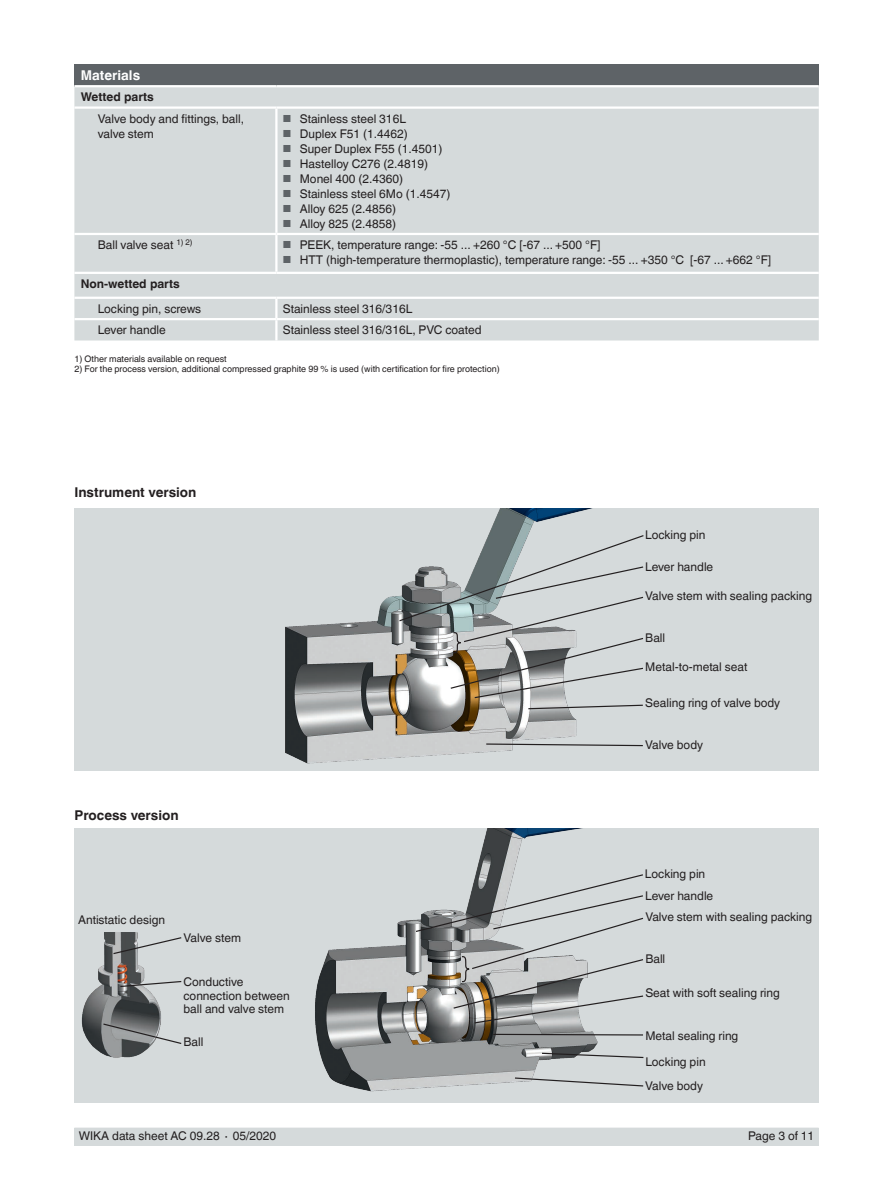
<style>
.page{position:relative;width:893px;height:1188px;background:#fff}
.page>*{position:absolute;margin:0;border:0;box-sizing:border-box;transform-origin:0 0}
.t1{font:700 13.5px "Helvetica World";color:#231f20}
.t2{font:700 13.5px "Helvetica World";color:#fff}
.t3{font:12px/13.5px "Helvetica World";color:#231f20}
.t4{font:700 12px "Helvetica World";color:#231f20}
.t5{font:9px "Helvetica World";color:#231f20}
.s1{font-size:10.2px;color:#5e6367}
</style>
<div class="page">
<div style="left:74px;top:1128px;width:745px;height:17px;background:#d5dadb"></div>
<div style="left:74px;top:508px;width:745px;height:263px;background:#d5dadb"></div>
<div style="left:74px;top:829px;width:745px;height:274px;background:#d5dadb"></div>
<img style="left:285px;top:508px;width:308px;height:256px">
<img style="left:315px;top:829px;width:283px;height:263px">
<img style="left:81px;top:932px;width:80px;height:126px">
<div style="left:74px;top:64px;width:745px;height:22px;background:#5e6367"></div>
<div style="left:74px;top:87px;width:745px;height:254px;background:#d5dadb"></div>
<hr style="left:275px;top:235px;width:3px;height:37px;background:#fff">
<hr style="left:275px;top:109px;width:3px;height:124px;background:#fff">
<hr style="left:74px;top:233px;width:202px;height:2px;background:#fff">
<hr style="left:74px;top:272px;width:202px;height:2px;background:#fff">
<hr style="left:276px;top:272px;width:543px;height:2px;background:#fff">
<hr style="left:74px;top:85px;width:202px;height:2px;background:#fff">
<hr style="left:276px;top:85px;width:543px;height:2px;background:#fff">
<hr style="left:74px;top:106px;width:202px;height:3px;background:#fff">
<hr style="left:276px;top:106px;width:543px;height:3px;background:#fff">
<hr style="left:74px;top:297px;width:202px;height:2px;background:#fff">
<hr style="left:275px;top:299px;width:3px;height:19px;background:#fff">
<hr style="left:276px;top:233px;width:543px;height:2px;background:#fff">
<hr style="left:276px;top:297px;width:543px;height:2px;background:#fff">
<hr style="left:276px;top:318px;width:543px;height:2px;background:#fff">
<hr style="left:74px;top:318px;width:202px;height:2px;background:#fff">
<hr style="left:275px;top:320px;width:3px;height:21px;background:#fff">
<svg style="left:514px;top:1077px;width:130px;height:10px"></svg>
<svg style="left:492px;top:1033px;width:151px;height:3px"></svg>
<svg style="left:485px;top:743px;width:158px;height:4px"></svg>
<svg style="left:398px;top:534px;width:246px;height:176px"></svg>
<svg style="left:415px;top:873px;width:229px;height:151px"></svg>
<svg style="left:541px;top:1052px;width:103px;height:7px"></svg>
<svg style="left:119px;top:980px;width:63px;height:8px"></svg>
<svg style="left:112px;top:936px;width:70px;height:19px"></svg>
<svg style="left:102px;top:1023px;width:80px;height:22px"></svg>
<p class="t2" style="left:81px;top:67px;width:61px">Materials</p>
<p class="t4" style="left:81px;top:90px;width:75px">Wetted parts</p>
<p class="t3" style="left:98px;top:111px;width:148px;line-height:15px">Valve body and fittings, ball, valve stem</p>
<p class="t3" style="left:283px;top:112px;width:125px"><span class="s1">■</span> Stainless steel 316L</p>
<p class="t3" style="left:283px;top:127px;width:127px"><span class="s1">■</span> Duplex F51 (1.4462)</p>
<p class="t3" style="left:283px;top:142px;width:161px"><span class="s1">■</span> Super Duplex F55 (1.4501)</p>
<p class="t3" style="left:283px;top:157px;width:147px"><span class="s1">■</span> Hastelloy C276 (2.4819)</p>
<p class="t3" style="left:283px;top:172px;width:122px"><span class="s1">■</span> Monel 400 (2.4360)</p>
<p class="t3" style="left:283px;top:187px;width:169px"><span class="s1">■</span> Stainless steel 6Mo (1.4547)</p>
<p class="t3" style="left:283px;top:202px;width:115px"><span class="s1">■</span> Alloy 625 (2.4856)</p>
<p class="t3" style="left:283px;top:217px;width:115px"><span class="s1">■</span> Alloy 825 (2.4858)</p>
<p class="t3" style="left:98px;top:238px;width:96px">Ball valve seat <sup>1)</sup> <sup>2)</sup></p>
<p class="t3" style="left:283px;top:238px;width:319px"><span class="s1">■</span> PEEK, temperature range: -55 ... +260 °C [-67 ... +500 °F]</p>
<p class="t3" style="left:283px;top:253px;width:490px"><span class="s1">■</span> HTT (high-temperature thermoplastic), temperature range: -55 ... +350 °C [-67 ... +662 °F]</p>
<p class="t4" style="left:81px;top:277px;width:101px">Non-wetted parts</p>
<p class="t3" style="left:98px;top:302px;width:105px">Locking pin, screws</p>
<p class="t3" style="left:283px;top:302px;width:131px">Stainless steel 316/316L</p>
<p class="t3" style="left:98px;top:323px;width:69px">Lever handle</p>
<p class="t3" style="left:283px;top:323px;width:200px">Stainless steel 316/316L, PVC coated</p>
<p class="t5" style="left:74px;top:353px;width:154px">1) Other materials available on request</p>
<p class="t5" style="left:74px;top:364px;width:427px">2) For the process version, additional compressed graphite 99 % is used (with certification for fire protection)</p>
<p class="t1" style="left:74px;top:484px;width:124px">Instrument version</p>
<p class="t1" style="left:74px;top:807px;width:106px">Process version</p>
<p class="t3" style="left:78px;top:913px;width:89px">Antistatic design</p>
<p class="t3" style="left:183px;top:931px;width:59px">Valve stem</p>
<p class="t3" style="left:183px;top:975px;width:108px">Conductive connection between ball and valve stem</p>
<p class="t3" style="left:183px;top:1036px;width:21px">Ball</p>
<p class="t3" style="left:645px;top:528px;width:62px">Locking pin</p>
<p class="t3" style="left:645px;top:560px;width:69px">Lever handle</p>
<p class="t3" style="left:645px;top:589px;width:168px">Valve stem with sealing packing</p>
<p class="t3" style="left:645px;top:631px;width:21px">Ball</p>
<p class="t3" style="left:645px;top:660px;width:104px">Metal-to-metal seat</p>
<p class="t3" style="left:645px;top:696px;width:136px">Sealing ring of valve body</p>
<p class="t3" style="left:645px;top:738px;width:59px">Valve body</p>
<p class="t3" style="left:645px;top:867px;width:62px">Locking pin</p>
<p class="t3" style="left:645px;top:910px;width:168px">Valve stem with sealing packing</p>
<p class="t3" style="left:645px;top:952px;width:21px">Ball</p>
<p class="t3" style="left:645px;top:986px;width:136px">Seat with soft sealing ring</p>
<p class="t3" style="left:645px;top:1029px;width:94px">Metal sealing ring</p>
<p class="t3" style="left:645px;top:1079px;width:59px">Valve body</p>
<p class="t3" style="left:645px;top:889px;width:69px">Lever handle</p>
<p class="t3" style="left:645px;top:1055px;width:62px">Locking pin</p>
<p class="t3" style="left:79px;top:1130px;width:199px">WIKA data sheet AC 09.28 ∙ 05/2020</p>
<p class="t3" style="left:748px;top:1130px;width:68px">Page 3 of 11</p>
</div>
